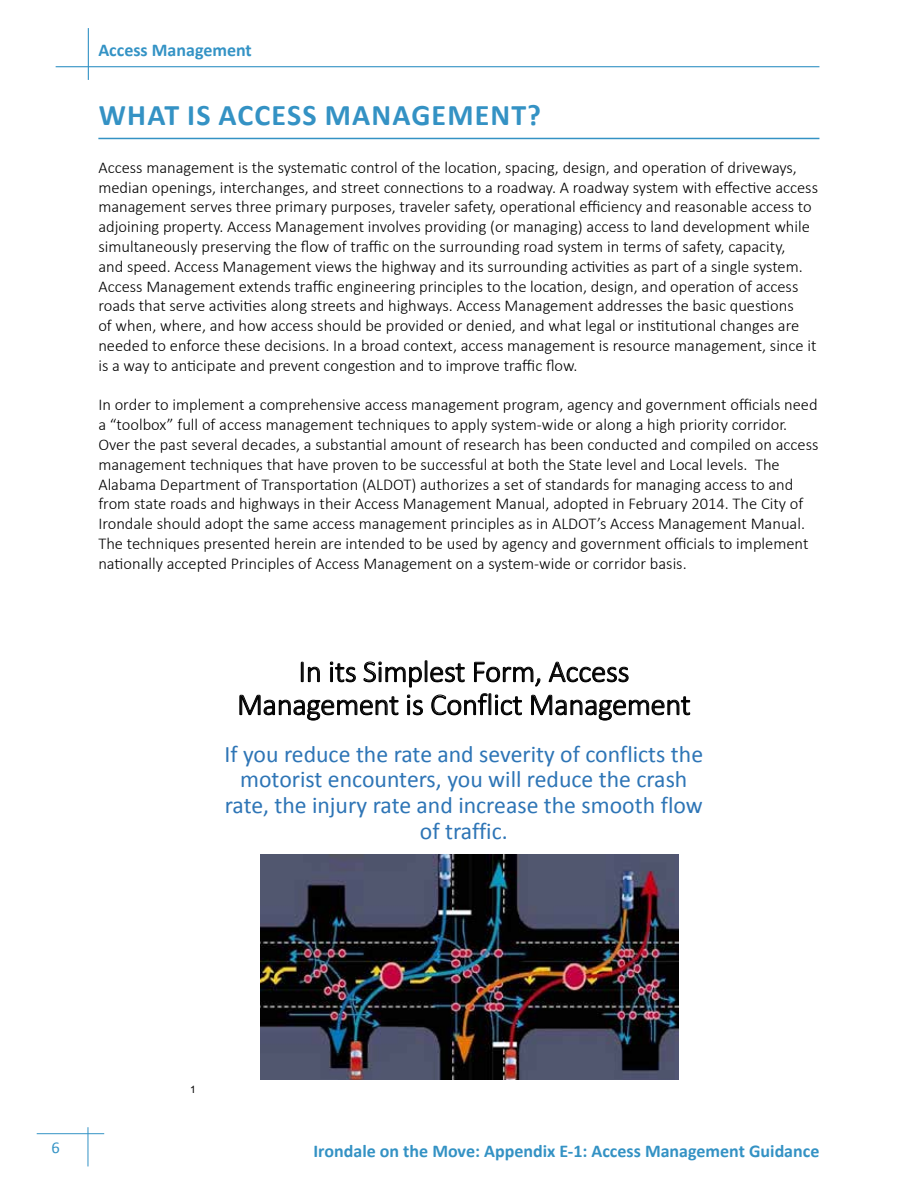
<style>
.page{position:relative;width:918px;height:1188px;background:#fff}
.page>*{position:absolute;margin:0;border:0;box-sizing:border-box;transform-origin:0 0}
.t1{font:300 30.6px/33px "Calibri";letter-spacing:-.01em;color:#000;text-align:center}
.t2{font:700 30px "Calibri";letter-spacing:.04em;color:#3492c4}
.t3{font:23.7px/25.7px "Calibri";color:#2e75b6;text-align:center}
.t4{font:700 18px "Calibri";color:#3492c4}
.t5{font:700 18px "Calibri";color:#3493c5}
.t6{font:300 16.5px/19.8px "Calibri";color:#000}
.t7{font:16.5px "Calibri";color:#3493c5}
.t8{font:10.2px "Arial";color:#000}
</style>
<div class="page">
<hr style="left:56px;top:66px;width:763px;height:1px;background:#3493c5">
<hr style="left:88px;top:28px;width:1px;height:52px;background:#3493c5">
<hr style="left:88px;top:1127px;width:1px;height:39px;background:#3493c5">
<hr style="left:37px;top:1133px;width:67px;height:1px;background:#3493c5">
<hr style="left:98px;top:138px;width:721px;height:1px;background:#3492c4">
<svg style="left:239px;top:660px;width:452px;height:61px"></svg>
<img style="left:260px;top:854px;width:418px;height:226px">
<p class="t5" style="left:98px;top:39px;width:155px">Access Management</p>
<h2 class="t2" style="left:99px;top:96px;width:443px">WHAT IS ACCESS MANAGEMENT?</h2>
<p class="t6" style="left:98px;top:157px;width:721px">Access management is the systematic control of the location, spacing, design, and operation of driveways, median openings, interchanges, and street connections to a roadway. A roadway system with effective access management serves three primary purposes, traveler safety, operational efficiency and reasonable access to adjoining property. Access Management involves providing (or managing) access to land development while simultaneously preserving the flow of traffic on the surrounding road system in terms of safety, capacity,<br>and speed. Access Management views the highway and its surrounding activities as part of a single system.<br>Access Management extends traffic engineering principles to the location, design, and operation of access roads that serve activities along streets and highways. Access Management addresses the basic questions<br>of when, where, and how access should be provided or denied, and what legal or institutional changes are needed to enforce these decisions. In a broad context, access management is resource management, since it is a way to anticipate and prevent congestion and to improve traffic flow.</p>
<p class="t6" style="left:98px;top:395px;width:722px">In order to implement a comprehensive access management program, agency and government officials need a “toolbox” full of access management techniques to apply system-wide or along a high priority corridor.<br>Over the past several decades, a substantial amount of research has been conducted and compiled on access management techniques that have proven to be successful at both the State level and Local levels. The Alabama Department of Transportation (ALDOT) authorizes a set of standards for managing access to and from state roads and highways in their Access Management Manual, adopted in February 2014. The City of Irondale should adopt the same access management principles as in ALDOT’s Access Management Manual.<br>The techniques presented herein are intended to be used by agency and government officials to implement nationally accepted Principles of Access Management on a system-wide or corridor basis.</p>
<h1 class="t1" style="left:237px;top:655px;width:455px">In its Simplest Form, Access<br>Management is Conflict Management</h1>
<h3 class="t3" style="left:225px;top:741px;width:480px">If you reduce the rate and severity of conflicts the motorist encounters, you will reduce the crash rate, the injury rate and increase the smooth flow of traffic.</h3>
<p class="t8" style="left:190px;top:1082px;width:7px">1</p>
<p class="t7" style="left:51px;top:1137px;width:10px">6</p>
<p class="t4" style="left:313px;top:1140px;width:508px">Irondale on the Move: Appendix E-1: Access Management Guidance</p>
</div>
